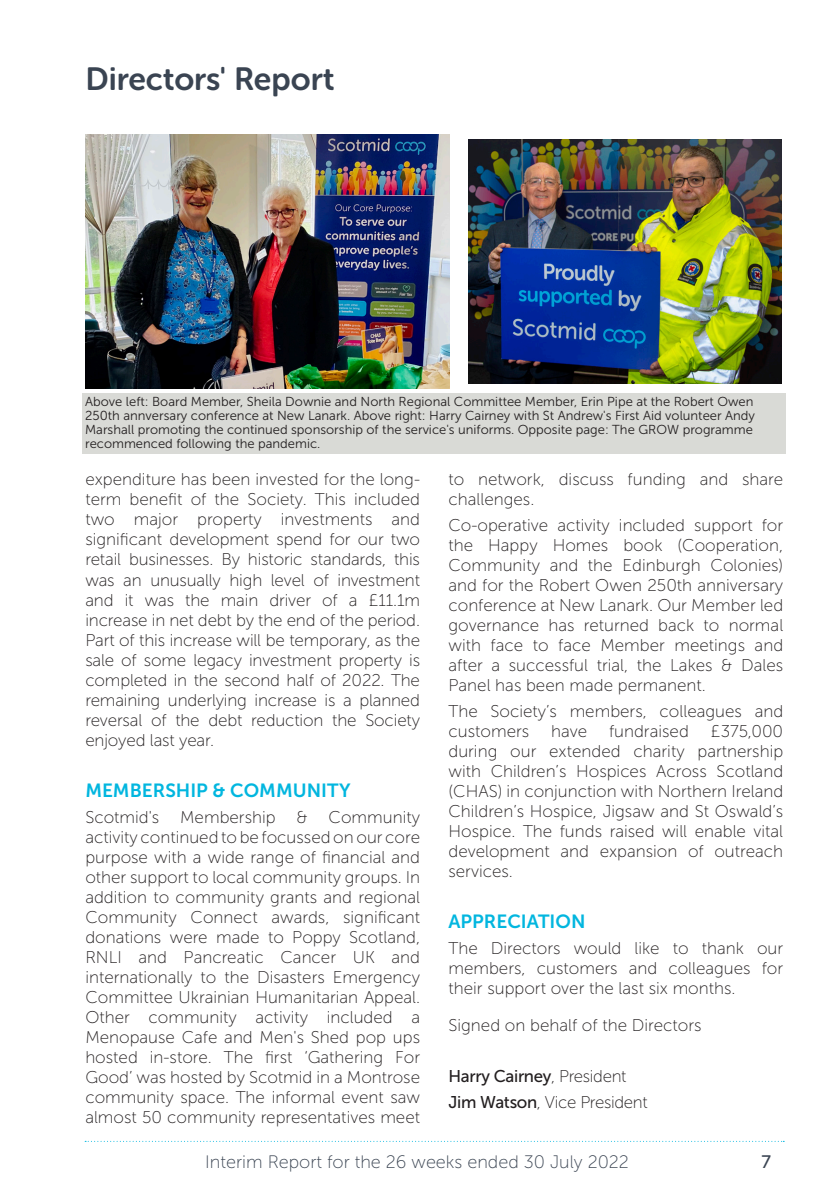
<style>
.page{position:relative;width:840px;height:1191px;background:#fff}
.page>*{position:absolute;margin:0;border:0;box-sizing:border-box;transform-origin:0 0}
.Page_Headers{font:32px "Museo Sans Rounded 700";color:#3a4452}
.Main_Paragraphs__OpS{font:19px "Museo Sans 700";color:#02b6df}
.t1{font:18px "Museo Sans 100";color:#3a4452}
.t2{font:18px "Museo Sans 500";color:#3a4452}
.Main_Paragraphs__OpS-2{font:17px/20px "Museo Sans 100";color:#231f20;text-align:justify}
.Main_Paragraphs__OpS-3{font:17px "Museo Sans 100";letter-spacing:-.02em;color:#231f20}
.Main_Paragraphs__OpS-4{font:17px "Museo Sans 500";letter-spacing:-.02em;color:#231f20}
.Captions{font:13px/14px "Museo Sans 300";color:#231f20}
.s1{font-family:"Museo Sans 100"}
.s2{font-family:"Museo Sans 500"}
</style>
<div class="page">
<svg style="left:85px;top:1140px;width:697px;height:1px"></svg>
<img style="left:85px;top:134px;width:364px;height:255px">
<img style="left:468px;top:139px;width:313px;height:245px">
<div style="left:82px;top:393px;width:703px;height:61px;background:#d9dad6"></div>
<p class="Page_Headers" style="left:86px;top:61px;width:250px">Directors' Report</p>
<p class="Captions" style="left:85px;top:394px;width:671px">Above left: Board Member, Sheila Downie and North Regional Committee Member, Erin Pipe at the Robert Owen 250th annversary conference at New Lanark. Above right: Harry Cairney with St Andrew's First Aid volunteer Andy Marshall promoting the continued sponsorship of the service's uniforms. Opposite page: The GROW programme recommenced following the pandemic.</p>
<p class="Main_Paragraphs__OpS-2" style="left:85px;top:470px;width:336px">expenditure has been invested for the long&shy;term benefit of the Society. This included two major property investments and significant development spend for our two retail businesses. By historic standards, this was an unusually high level of investment and it was the main driver of a £11.1m increase in net debt by the end of the period.<br>Part of this increase will be temporary, as the sale of some legacy investment property is completed in the second half of 2022. The remaining underlying increase is a planned reversal of the debt reduction the Society enjoyed last year.</p>
<p class="Main_Paragraphs__OpS" style="left:85px;top:779px;width:266px">MEMBERSHIP &amp; COMMUNITY</p>
<p class="Main_Paragraphs__OpS-2" style="left:85px;top:807px;width:336px">Scotmid's Membership &amp; Community activity continued to be focussed on our core purpose with a wide range of financial and other support to local community groups. In addition to community grants and regional Community Connect awards, significant donations were made to Poppy Scotland, RNLI and Pancreatic Cancer UK and internationally to the Disasters Emergency Committee Ukrainian Humanitarian Appeal.<br>Other community activity included a Menopause Cafe and Men's Shed pop ups hosted in-store. The first ‘Gathering For Good’ was hosted by Scotmid in a Montrose community space. The informal event saw almost 50 community representatives meet</p>
<p class="Main_Paragraphs__OpS-2" style="left:448px;top:470px;width:336px">to network, discuss funding and share challenges.</p>
<p class="Main_Paragraphs__OpS-2" style="left:448px;top:515px;width:336px">Co-operative activity included support for the Happy Homes book (Cooperation, Community and the Edinburgh Colonies) and for the Robert Owen 250th anniversary conference at New Lanark. Our Member led governance has returned back to normal with face to face Member meetings and after a successful trial, the Lakes &amp; Dales Panel has been made permanent.</p>
<p class="Main_Paragraphs__OpS-2" style="left:448px;top:701px;width:336px">The Society’s members, colleagues and customers</p>
<p class="Main_Paragraphs__OpS-2" style="left:448px;top:721px;width:336px;text-indent:262px">£375,000 during our extended charity partnership with Children’s Hospices Across Scotland (CHAS) in conjunction with Northern Ireland Children’s Hospice, Jigsaw and St Oswald’s Hospice. The funds raised will enable vital development and expansion of outreach services.</p>
<p class="Main_Paragraphs__OpS" style="left:448px;top:911px;width:138px">APPRECIATION</p>
<p class="Main_Paragraphs__OpS-2" style="left:448px;top:938px;width:336px">The Directors would like to thank our members, customers and colleagues for their support over the last six months.</p>
<p class="Main_Paragraphs__OpS-2" style="left:448px;top:1015px;width:254px">Signed on behalf of the Directors</p>
<p class="Main_Paragraphs__OpS-4" style="left:448px;top:1067px;width:179px">Harry Cairney<span class="s1">, President</span></p>
<p class="Main_Paragraphs__OpS-3" style="left:448px;top:1093px;width:200px"><span class="s2">Jim Watson</span>, Vice President</p>
<p class="Main_Paragraphs__OpS-2" style="left:551px;top:721px;width:38px">have</p>
<p class="Main_Paragraphs__OpS-2" style="left:608px;top:721px;width:81px">fundraised</p>
<p class="t1" style="left:205px;top:1152px;width:425px">Interim Report for the 26 weeks ended 30 July 2022</p>
<p class="t2" style="left:761px;top:1151px;width:11px">7</p>
</div>
